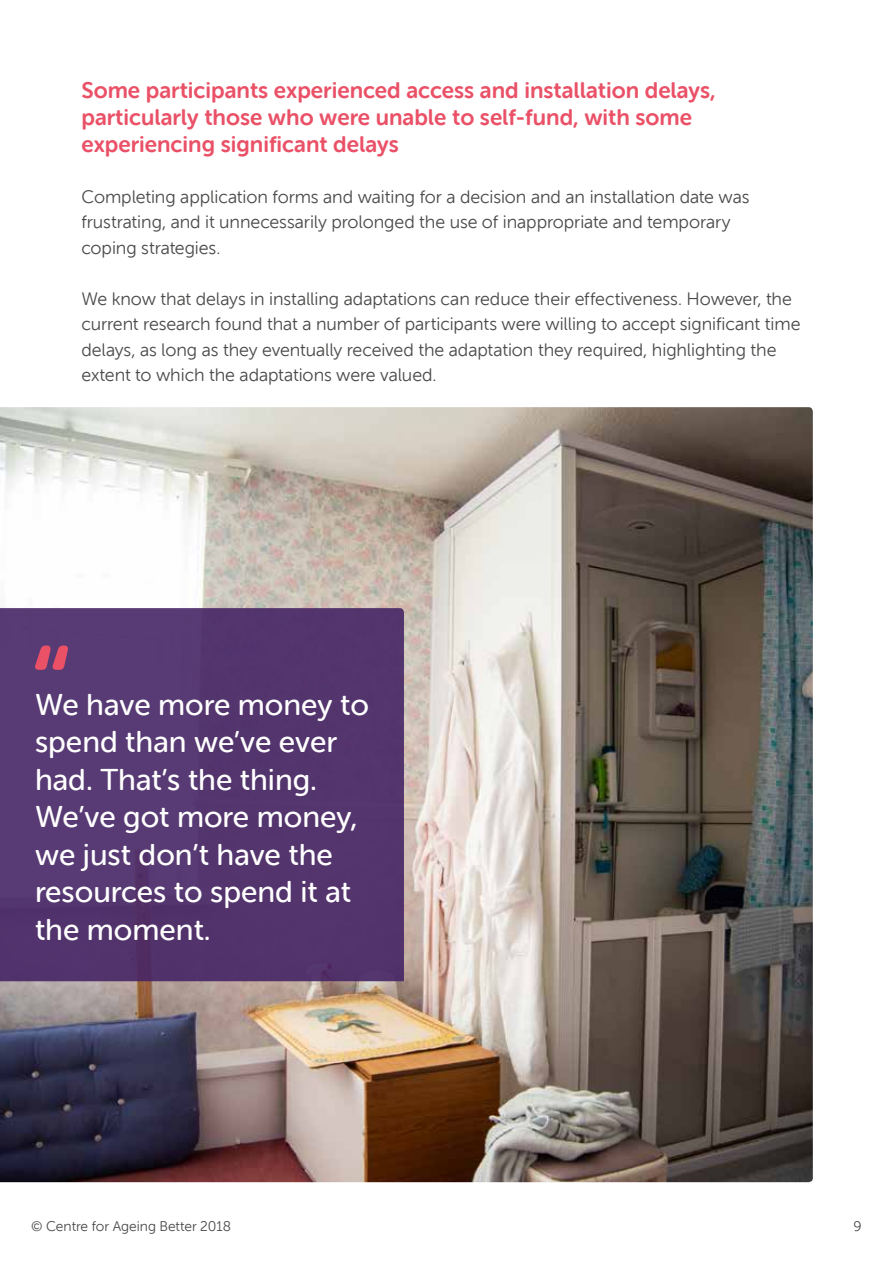
<style>
.page{position:relative;width:893px;height:1263px;background:#fff}
.page>*{position:absolute;margin:0;border:0;box-sizing:border-box;transform-origin:0 0}
.t1{font:30px/37.5px "Museo Sans W01 Rounded 500";color:#fff}
.t2{font:22.5px/27px "Museo Sans W01 Rounded 700";color:#ea5167}
.t3{font:18px/25.5px "Museo Sans W01 Rounded 300";letter-spacing:-.005em;color:#4a4a49}
.t4{font:13.95px "Museo Sans W01 Rounded 300";color:#4a4a49}
</style>
<div class="page">
<img style="left:0;top:407px;width:813px;height:775px">
<div style="left:0;top:608px;width:404px;height:373px;background:#54356e"></div>
<svg style="left:35px;top:645px;width:33px;height:25px"></svg>
<p class="t2" style="left:81px;top:76px;width:636px">Some participants experienced access and installation delays, particularly those who were unable to self-fund, with some experiencing significant delays</p>
<p class="t3" style="left:81px;top:184px;width:670px">Completing application forms and waiting for a decision and an installation date was frustrating, and it unnecessarily prolonged the use of inappropriate and temporary coping strategies.</p>
<p class="t3" style="left:81px;top:286px;width:720px">We know that delays in installing adaptations can reduce their effectiveness. However, the current research found that a number of participants were willing to accept significant time delays, as long as they eventually received the adaptation they required, highlighting the extent to which the adaptations were valued.</p>
<h1 class="t1" style="left:35px;top:686px;width:335px">We have more money to spend than we’ve ever had. That’s the thing.<br>We’ve got more money, we just don’t have the resources to spend it at the moment.</h1>
<p class="t4" style="left:31px;top:1218px;width:201px">© Centre for Ageing Better 2018</p>
<p class="t4" style="left:854px;top:1218px;width:10px">9</p>
</div>
